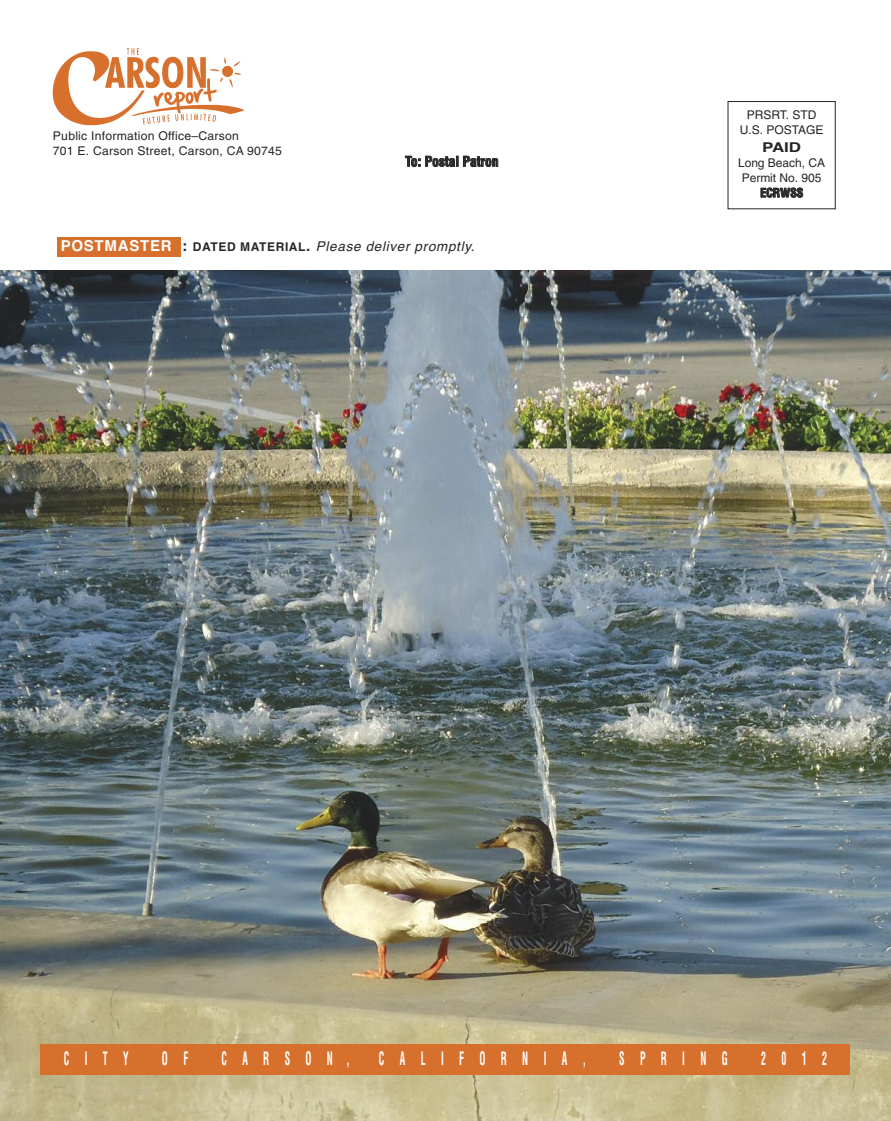
<style>
.page{position:relative;width:891px;height:1121px;background:#fff}
.page>*{position:absolute;margin:0;border:0;box-sizing:border-box;transform-origin:0 0}
.t1{font:700 condensed 18px "Helvetica";letter-spacing:1.55em;color:#fff;scale:.55 1}
.t2{font:13.5px "Helvetica Oblique TT";letter-spacing:.05em;color:#272627}
.t3{font:700 condensed 13.5px "Helvetica";color:#272627}
.t4{font:13.5px "Helvetica Bold TT";color:#272627;scale:1.25 1}
.t5{font:12px/14.9px "Helvetica";letter-spacing:.02em;color:#272627}
.t6{font:12px/15px "Helvetica";color:#272627;text-align:center}
.t7{font:700 condensed 12px "Helvetica";color:#272627}
.s1{font-family:"Helvetica Bold TT";font-size:15px;color:#fff}
.s2{font-family:"Helvetica Bold TT";font-size:15px}
.s3{font-family:"Helvetica Bold TT";font-size:12px}
</style>
<div class="page">
<img style="left:0;top:270px;width:891px;height:850px">
<div style="left:57px;top:237px;width:124px;height:19px;background:#d8702d"></div>
<div style="left:728px;top:101px;width:108px;height:108px;border:1px solid #272627"></div>
<img style="left:52px;top:48px;width:192px;height:78px">
<div style="left:40px;top:1044px;width:810px;height:30px;background:#d8702d"></div>
<p class="t5" style="left:53px;top:130px;width:231px">Public Information Office–Carson<br>701 E. Carson Street, Carson, CA 90745</p>
<p class="t3" style="left:405px;top:154px;width:95px">To: Postal Patron</p>
<p class="t2" style="left:61px;top:239px;width:415px"><span class="s1">POSTMASTER</span> <span class="s2">:</span> <span class="s3">DATED MATERIAL</span><span class="s2">.</span> Please deliver promptly.</p>
<p class="t6" style="left:740px;top:109px;width:85px">PRSRT. STD<br>U.S. POSTAGE</p>
<p class="t4" style="left:762px;top:140px;width:33px">PAID</p>
<p class="t6" style="left:738px;top:157px;width:89px">Long Beach, CA<br>Permit No. 905</p>
<p class="t7" style="left:760px;top:186px;width:45px">ECRWSS</p>
<h1 class="t1" style="left:64px;top:1047px;width:119px">CITY</h1>
<h1 class="t1" style="left:162px;top:1047px;width:49px">O F</h1>
<h1 class="t1" style="left:222px;top:1047px;width:235px">CARSON,</h1>
<h1 class="t1" style="left:379px;top:1047px;width:378px">CALIFORNIA,</h1>
<h1 class="t1" style="left:619px;top:1047px;width:199px">SPRING</h1>
<h1 class="t1" style="left:761px;top:1047px;width:121px">2012</h1>
</div>
